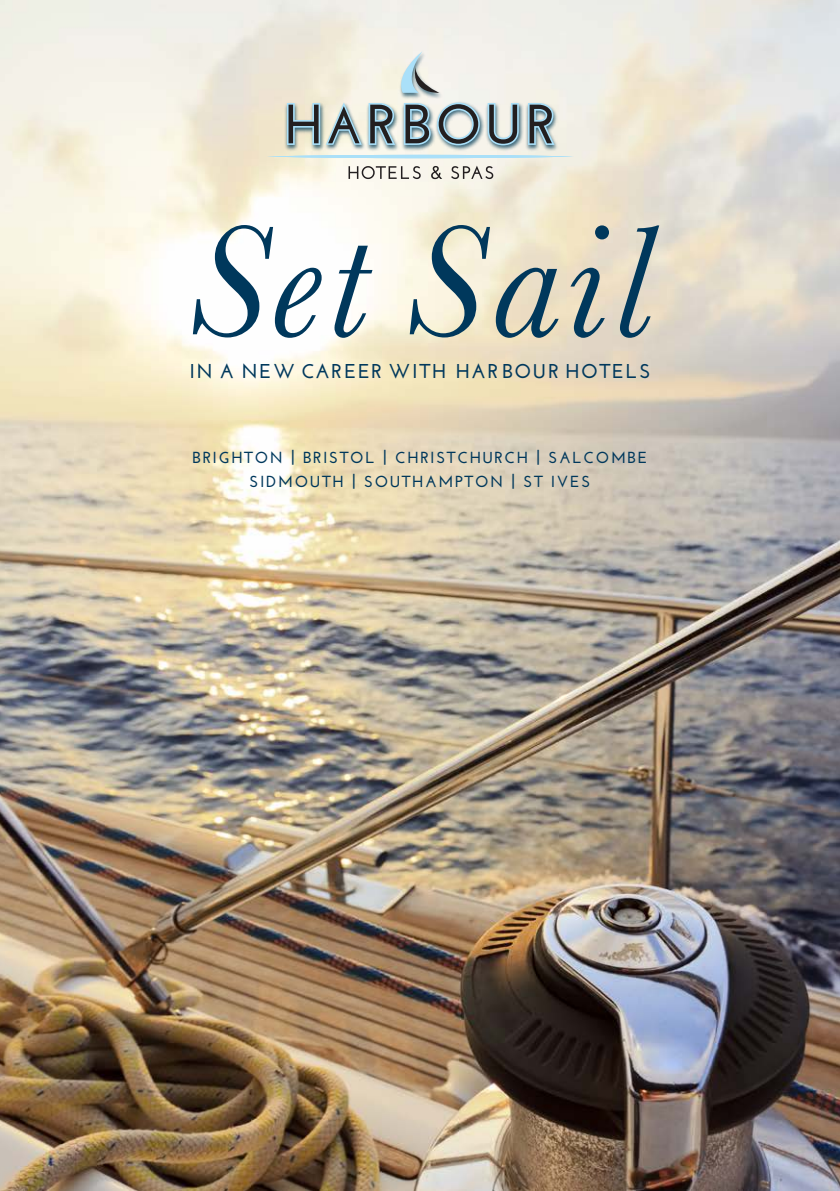
<style>
.page{position:relative;width:840px;height:1191px;background:#fff}
.page>*{position:absolute;margin:0;border:0;box-sizing:border-box;transform-origin:0 0}
.t1{font:italic 164px "Baskerville";letter-spacing:.04em;color:#00385c}
.t2{font:700 20px "Josefin Sans";letter-spacing:.08em;color:#00385c}
.t3{font:700 16px/24px "Josefin Sans";letter-spacing:.1em;color:#00385c;text-align:center}
</style>
<div class="page">
<img style="left:0;top:0;width:839px;height:1191px">
<img style="left:283px;top:100px;width:39px;height:52px">
<svg style="left:287px;top:103px;width:33px;height:42px"></svg>
<img style="left:322px;top:100px;width:42px;height:52px">
<svg style="left:326px;top:102px;width:35px;height:43px;background:#b2bab5"></svg>
<img style="left:364px;top:100px;width:35px;height:52px">
<svg style="left:368px;top:103px;width:27px;height:42px"></svg>
<img style="left:399px;top:100px;width:34px;height:52px">
<svg style="left:403px;top:103px;width:27px;height:42px"></svg>
<img style="left:433px;top:100px;width:50px;height:53px">
<svg style="left:437px;top:103px;width:42px;height:42px;background:#9ba7aa"></svg>
<img style="left:483px;top:100px;width:42px;height:53px">
<svg style="left:487px;top:103px;width:31px;height:42px"></svg>
<img style="left:523px;top:100px;width:37px;height:52px">
<svg style="left:527px;top:103px;width:27px;height:42px"></svg>
<img style="left:397px;top:48px;width:48px;height:52px">
<svg style="left:394px;top:51px;width:45px;height:42px;background:#d1dad8"></svg>
<svg style="left:267px;top:155px;width:306px;height:3px"></svg>
<svg style="left:348px;top:166px;width:72px;height:13px"></svg>
<svg style="left:431px;top:166px;width:11px;height:13px"></svg>
<svg style="left:451px;top:166px;width:42px;height:13px"></svg>
<h1 class="t1" style="left:188px;top:186px;width:465px">Set Sail</h1>
<p class="t2" style="left:189px;top:359px;width:462px">IN A NEW CAREER WITH HAR BOUR HOTELS</p>
<p class="t3" style="left:192px;top:446px;width:456px">BRIGHTON | BRISTOL | CHRISTCHURCH | SALCOMBE<br>SIDMOUTH | SOUTHAMPTON | ST IVES</p>
</div>
